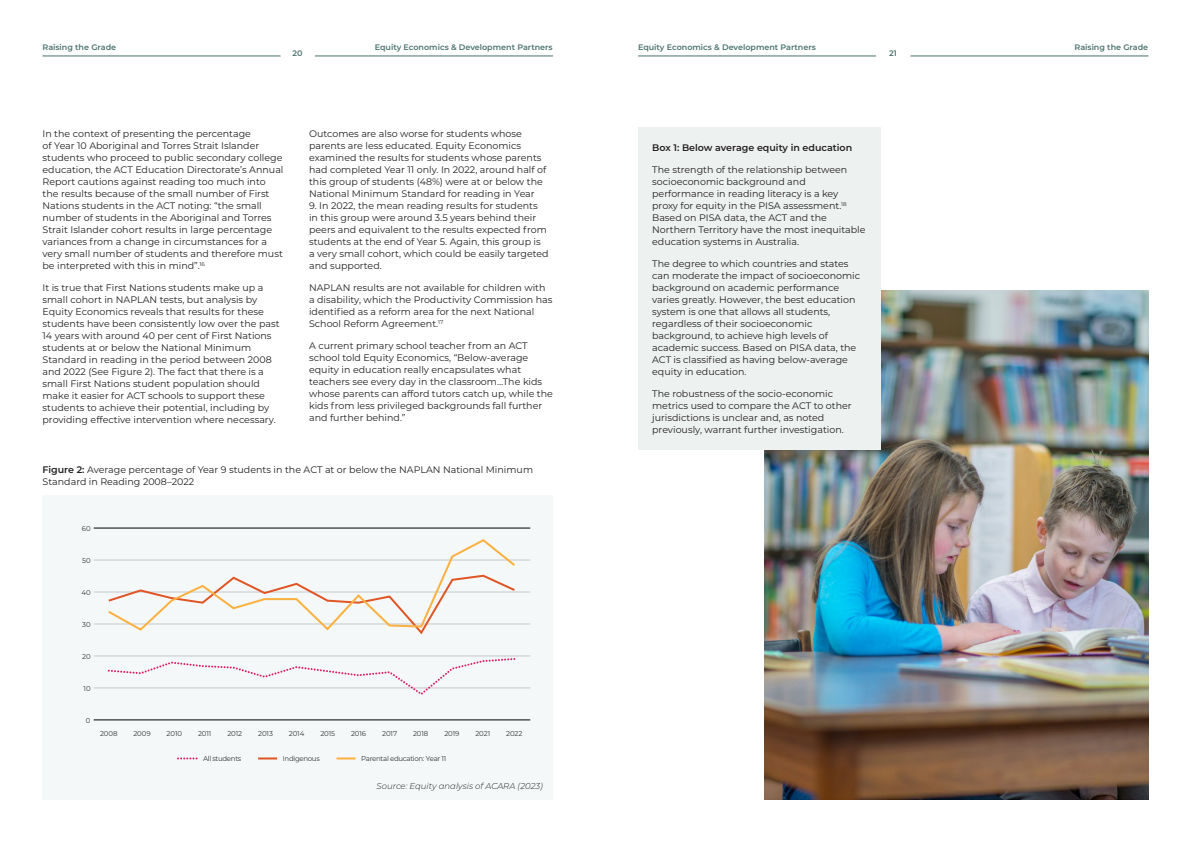
<style>
.page{position:relative;width:1191px;height:842px;background:#fff}
.page>*{position:absolute;margin:0;border:0;box-sizing:border-box;transform-origin:0 0}
.t1{font:9.5px/12px "Montserrat";color:#231f20}
.t2{font:600 9.5px "Montserrat";color:#231f20}
.t3{font:italic 300 8.5px "Montserrat";color:#231f20}
.t4{font:600 8px "Montserrat";color:#4a726d}
.t5{font:7px "Montserrat";letter-spacing:-.015em;color:#323234}
.t6{font:7px "Montserrat";letter-spacing:-.045em;color:#323234}
.s1{font-weight:600}
</style>
<div class="page">
<hr style="left:43px;top:56px;width:510px;height:1px;background:#4a726d">
<hr style="left:638px;top:56px;width:510px;height:1px;background:#4a726d">
<div style="left:280px;top:34px;width:35px;height:35px;background:#fff;border-radius:50%"></div>
<div style="left:875px;top:34px;width:36px;height:35px;background:#fff;border-radius:50%"></div>
<img style="left:764px;top:290px;width:384px;height:509px">
<div style="left:638px;top:128px;width:243px;height:322px;background:#edf1f0"></div>
<div style="left:43px;top:495px;width:510px;height:304px;background:#f5f8f8"></div>
<svg style="left:178px;top:757px;width:19px;height:2px"></svg>
<svg style="left:258px;top:757px;width:19px;height:2px"></svg>
<svg style="left:336px;top:757px;width:19px;height:2px"></svg>
<hr style="left:94px;top:528px;width:436px;height:1px;background:#000">
<hr style="left:94px;top:560px;width:436px;height:1px;background:#000">
<hr style="left:94px;top:624px;width:436px;height:1px;background:#000">
<hr style="left:94px;top:592px;width:436px;height:1px;background:#000">
<hr style="left:94px;top:656px;width:436px;height:1px;background:#000">
<hr style="left:94px;top:688px;width:436px;height:1px;background:#000">
<hr style="left:94px;top:720px;width:436px;height:1px;background:#000">
<svg style="left:107px;top:658px;width:409px;height:37px"></svg>
<svg style="left:106px;top:539px;width:411px;height:96px"></svg>
<p class="t4" style="left:43px;top:42px;width:75px">Raising the Grade</p>
<p class="t4" style="left:375px;top:42px;width:179px">Equity Economics &amp; Development Partners</p>
<p class="t4" style="left:638px;top:42px;width:179px">Equity Economics &amp; Development Partners</p>
<p class="t4" style="left:1074px;top:42px;width:75px">Raising the Grade</p>
<p class="t4" style="left:292px;top:47px;width:12px">20</p>
<p class="t4" style="left:889px;top:47px;width:9px">21</p>
<p class="t1" style="left:43px;top:127px;width:242px">In the context of presenting the percentage<br>of Year 10 Aboriginal and Torres Strait Islander students who proceed to public secondary college education, the ACT Education Directorate’s Annual Report cautions against reading too much into the results because of the small number of First Nations students in the ACT noting: “the small number of students in the Aboriginal and Torres Strait Islander cohort results in large percentage variances from a change in circumstances for a very small number of students and therefore must be interpreted with this in mind”.<sup>16</sup></p>
<p class="t1" style="left:43px;top:281px;width:239px">It is true that First Nations students make up a small cohort in NAPLAN tests, but analysis by Equity Economics reveals that results for these students have been consistently low over the past 14 years with around 40 per cent of First Nations students at or below the National Minimum Standard in reading in the period between 2008 and 2022 (See Figure 2). The fact that there is a small First Nations student population should make it easier for ACT schools to support these students to achieve their potential, including by providing effective intervention where necessary.</p>
<p class="t1" style="left:309px;top:127px;width:239px">Outcomes are also worse for students whose parents are less educated. Equity Economics examined the results for students whose parents had completed Year 11 only. In 2022, around half of this group of students (48%) were at or below the National Minimum Standard for reading in Year</p>
<p class="t1" style="left:309px;top:199px;width:241px">9. In 2022, the mean reading results for students in this group were around 3.5 years behind their peers and equivalent to the results expected from students at the end of Year 5. Again, this group is a very small cohort, which could be easily targeted and supported.</p>
<p class="t1" style="left:309px;top:281px;width:245px">NAPLAN results are not available for children with a disability, which the Productivity Commission has identified as a reform area for the next National School Reform Agreement.<sup>17</sup></p>
<p class="t1" style="left:309px;top:339px;width:245px">A current primary school teacher from an ACT school told Equity Economics, “Below-average equity in education really encapsulates what teachers see every day in the classroom…The kids whose parents can afford tutors catch up, while the kids from less privileged backgrounds fall further and further behind.”</p>
<p class="t1" style="left:43px;top:463px;width:492px"><span class="s1">Figure 2:</span> Average percentage of Year 9 students in the ACT at or below the NAPLAN National Minimum<br>Standard in Reading 2008–2022</p>
<p class="t5" style="left:82px;top:523px;width:10px">60</p>
<p class="t5" style="left:82px;top:555px;width:10px">50</p>
<p class="t5" style="left:81px;top:587px;width:11px">40</p>
<p class="t5" style="left:82px;top:619px;width:10px">30</p>
<p class="t5" style="left:82px;top:651px;width:10px">20</p>
<p class="t5" style="left:84px;top:683px;width:9px">10</p>
<p class="t5" style="left:86px;top:716px;width:6px">0</p>
<p class="t5" style="left:100px;top:729px;width:19px">2008</p>
<p class="t5" style="left:133px;top:729px;width:19px">2009</p>
<p class="t5" style="left:167px;top:729px;width:17px">2010</p>
<p class="t5" style="left:198px;top:729px;width:15px">2011</p>
<p class="t5" style="left:227px;top:729px;width:16px">2012</p>
<p class="t5" style="left:258px;top:729px;width:16px">2013</p>
<p class="t5" style="left:289px;top:729px;width:17px">2014</p>
<p class="t5" style="left:320px;top:729px;width:16px">2015</p>
<p class="t5" style="left:351px;top:729px;width:17px">2016</p>
<p class="t5" style="left:382px;top:729px;width:16px">2017</p>
<p class="t5" style="left:413px;top:729px;width:17px">2018</p>
<p class="t5" style="left:444px;top:729px;width:17px">2019</p>
<p class="t5" style="left:475px;top:729px;width:16px">2021</p>
<p class="t5" style="left:506px;top:729px;width:18px">2022</p>
<p class="t6" style="left:203px;top:754px;width:40px">All students</p>
<p class="t6" style="left:283px;top:754px;width:39px">Indigenous</p>
<p class="t6" style="left:361px;top:754px;width:87px">Parental education: Year 11</p>
<p class="t3" style="left:376px;top:781px;width:168px">Source: Equity analysis of ACARA (2023)</p>
<p class="t2" style="left:652px;top:141px;width:201px">Box 1: Below average equity in education</p>
<p class="t1" style="left:652px;top:163px;width:215px">The strength of the relationship between socioeconomic background and performance in reading literacy is a key proxy for equity in the PISA assessment.<sup>18<br></sup>Based on PISA data, the ACT and the Northern Territory have the most inequitable education systems in Australia.</p>
<p class="t1" style="left:652px;top:257px;width:209px">The degree to which countries and states can moderate the impact of socioeconomic background on academic performance varies greatly. However, the best education system is one that allows all students, regardless of their socioeconomic background, to achieve high levels of academic success. Based on PISA data, the ACT is classified as having below-average equity in education.</p>
<p class="t1" style="left:652px;top:387px;width:201px">The robustness of the socio-economic metrics used to compare the ACT to other jurisdictions is unclear and, as noted previously, warrant further investigation.</p>
</div>
